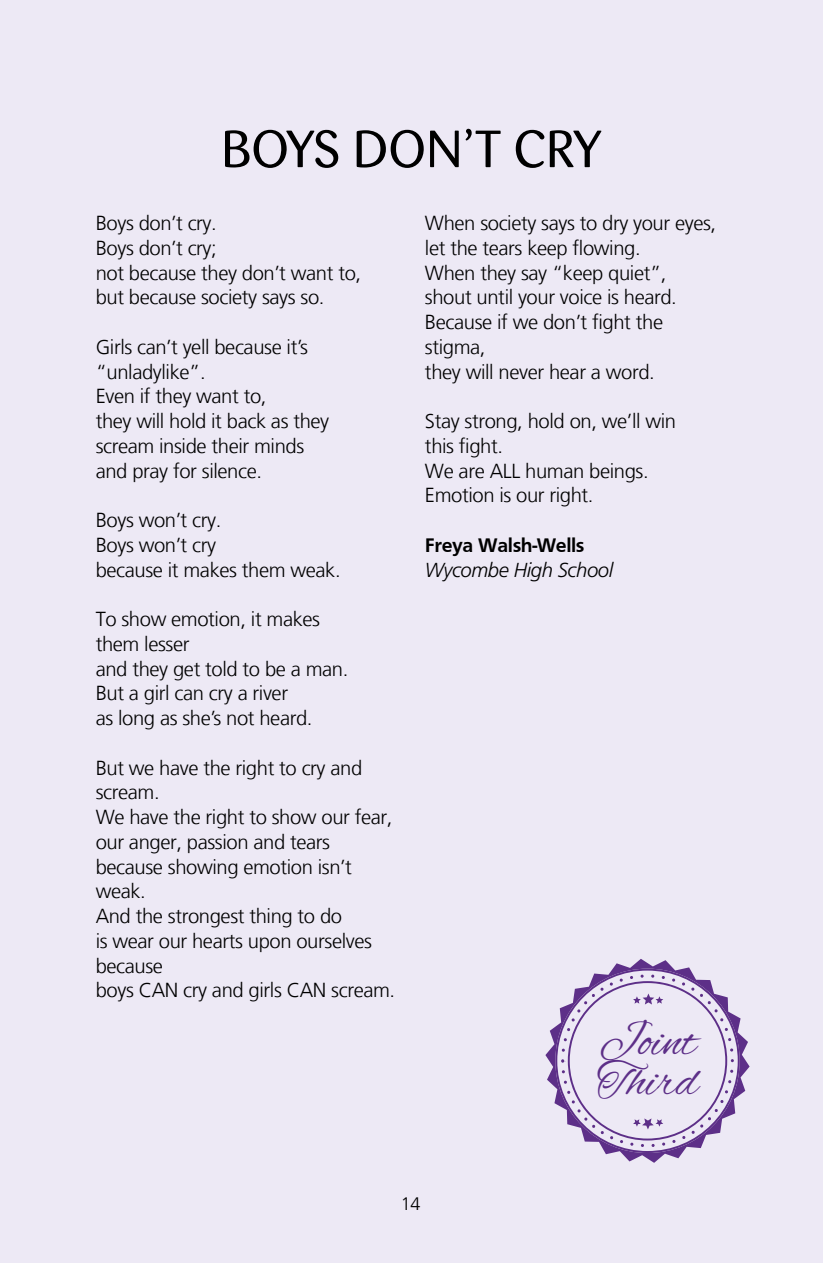
<style>
.page{position:relative;width:823px;height:1263px;background:#ede9f5}
.page>*{position:absolute;margin:0;border:0;box-sizing:border-box;transform-origin:0 0}
.t1{font:51.75px "Barmeno";color:#000}
.t2{font:47.93px/39.8px "Alex Brush";color:#5d2f88}
.t3{font:300 20.25px/24.8px "Frutiger LT";letter-spacing:-.02em;color:#000}
.t4{font:italic 300 20.25px "Frutiger LT Std";letter-spacing:-.02em;color:#000}
.t5{font:700 20.25px "Frutiger";letter-spacing:-.02em;color:#000}
.t6{font:300 18px "Frutiger LT";color:#000}
</style>
<div class="page">
<svg style="left:545px;top:959px;width:204px;height:204px"></svg>
<svg style="left:555px;top:969px;width:185px;height:184px"></svg>
<h1 class="t1" style="left:222px;top:119px;width:381px">BOYS DON’T CRY</h1>
<p class="t3" style="left:96px;top:211px;width:267px">Boys don’t cry.<br>Boys don’t cry;<br>not because they don’t want to, but because society says so.</p>
<p class="t3" style="left:96px;top:335px;width:235px">Girls can’t yell because it’s “unladylike”.<br>Even if they want to,<br>they will hold it back as they scream inside their minds and pray for silence.</p>
<p class="t3" style="left:96px;top:508px;width:246px">Boys won’t cry.<br>Boys won’t cry<br>because it makes them weak.</p>
<p class="t3" style="left:96px;top:607px;width:254px">To show emotion, it makes them lesser<br>and they get told to be a man.<br>But a girl can cry a river<br>as long as she’s not heard.</p>
<p class="t3" style="left:96px;top:755px;width:301px">But we have the right to cry and scream.<br>We have the right to show our fear, our anger, passion and tears because showing emotion isn’t weak.<br>And the strongest thing to do<br>is wear our hearts upon ourselves because<br>boys CAN cry and girls CAN scream.</p>
<p class="t3" style="left:425px;top:211px;width:293px">When society says to dry your eyes, let the tears keep flowing.<br>When they say “keep quiet”, shout until your voice is heard.<br>Because if we don’t fight the stigma,<br>they will never hear a word.</p>
<p class="t3" style="left:425px;top:409px;width:253px">Stay strong, hold on, we’ll win this fight.<br>We are ALL human beings.<br>Emotion is our right.</p>
<p class="t5" style="left:425px;top:533px;width:161px">Freya Walsh-Wells</p>
<p class="t4" style="left:425px;top:558px;width:190px">Wycombe High School</p>
<h2 class="t2" style="left:597px;top:1024px;width:103px">Joint<br>Third</h2>
<p class="t6" style="left:401px;top:1193px;width:21px">14</p>
</div>
